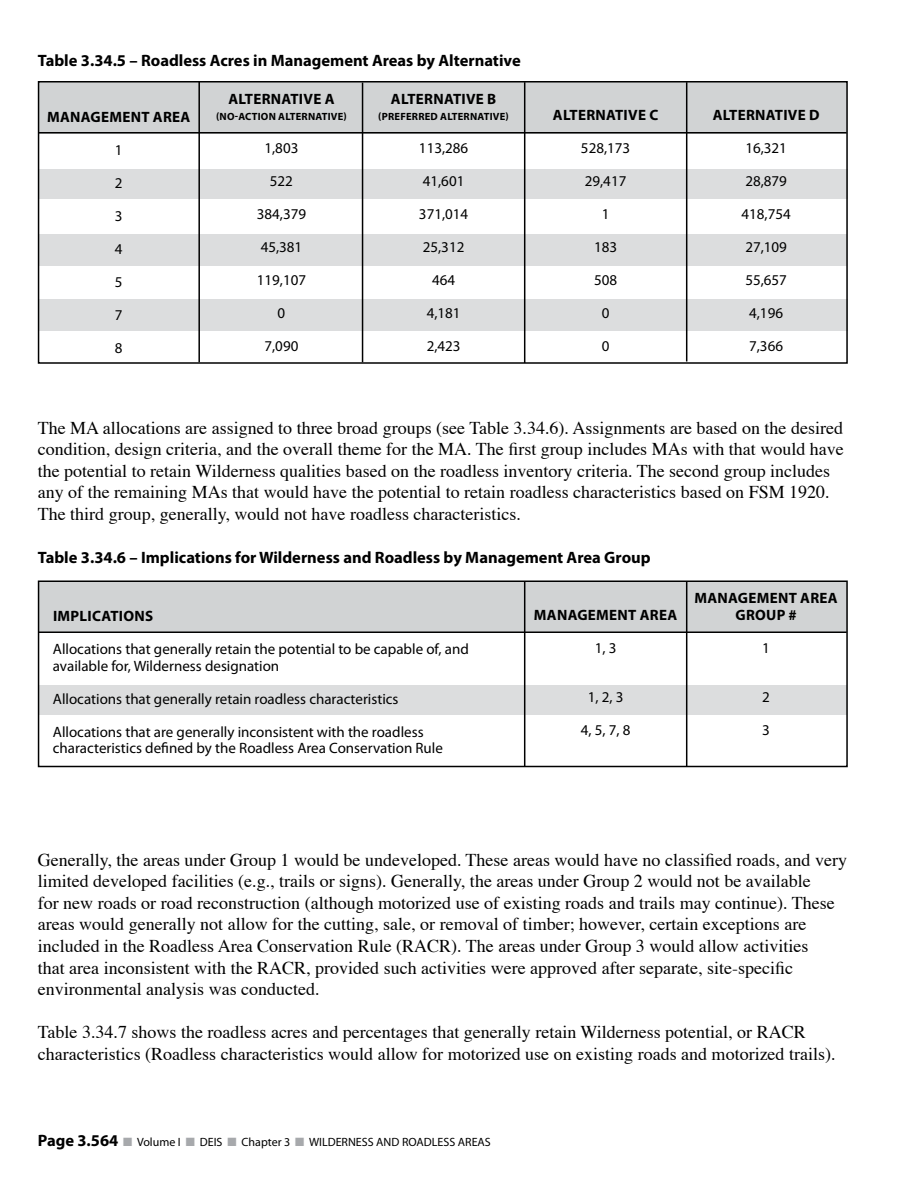
<style>
.page{position:relative;width:918px;height:1188px;background:#fff}
.page>*{position:absolute;margin:0;border:0;box-sizing:border-box;transform-origin:0 0}
.t1{font:18px/21.6px "Times";color:#000}
.t2{font:700 16.5px "Myriad Pro";color:#000}
.t3{font:15px/16.5px "Myriad Pro";color:#000}
.t4{font:700 15px "Myriad Pro";letter-spacing:.02em;color:#000}
.t5{font:12px "Myriad Pro";color:#000}
.t6{font:700 10.5px "Myriad Pro";letter-spacing:.02em;color:#000}
.s1{font-weight:700;font-size:16.5px}
.s2{color:#a7a9ac}
</style>
<div class="page">
<div style="left:39px;top:299px;width:809px;height:32px;background:#dcddde"></div>
<div style="left:39px;top:170px;width:809px;height:29px;background:#dcddde"></div>
<div style="left:39px;top:82px;width:808px;height:52px;background:#d1d3d4"></div>
<div style="left:38px;top:234px;width:809px;height:32px;background:#dcddde"></div>
<div style="left:38px;top:81px;width:810px;height:283px;border:2px solid #000"></div>
<hr style="left:39px;top:132px;width:808px;height:2px;background:#000">
<hr style="left:198px;top:82px;width:2px;height:280px;background:#000">
<hr style="left:362px;top:83px;width:1px;height:279px;background:#000">
<hr style="left:524px;top:82px;width:1px;height:281px;background:#000">
<hr style="left:686px;top:82px;width:1px;height:280px;background:#000">
<div style="left:38px;top:686px;width:809px;height:29px;background:#dcddde"></div>
<div style="left:39px;top:582px;width:808px;height:51px;background:#d1d3d4"></div>
<div style="left:38px;top:580px;width:810px;height:187px;border:2px solid #000"></div>
<hr style="left:39px;top:632px;width:808px;height:1px;background:#000">
<hr style="left:524px;top:582px;width:1px;height:184px;background:#000">
<hr style="left:686px;top:582px;width:1px;height:184px;background:#000">
<p class="t2" style="left:38px;top:50px;width:484px">TABLE 3.34.5 – ROADLESS ACRES IN MANAGEMENT AREAS BY ALTERNATIVE</p>
<p class="t4" style="left:47px;top:107px;width:23px">MANAGEMENT</p>
<p class="t4" style="left:153px;top:107px;width:20px">AREA</p>
<p class="t3" style="left:115px;top:141px;width:9px">1</p>
<p class="t3" style="left:115px;top:174px;width:9px">2</p>
<p class="t3" style="left:115px;top:207px;width:9px">3</p>
<p class="t3" style="left:115px;top:240px;width:9px">4</p>
<p class="t3" style="left:115px;top:273px;width:9px">5</p>
<p class="t3" style="left:115px;top:306px;width:9px">7</p>
<p class="t3" style="left:115px;top:339px;width:9px">8</p>
<p class="t4" style="left:228px;top:89px;width:19px">ALTERNATIVE</p>
<p class="t4" style="left:325px;top:89px;width:11px">A</p>
<p class="t6" style="left:216px;top:110px;width:36px">(NO-ACTION</p>
<p class="t6" style="left:278px;top:110px;width:14px">ALTERNATIVE</p>
<p class="t6" style="left:344px;top:110px;width:5px">)</p>
<p class="t3" style="left:265px;top:140px;width:35px">1,803</p>
<p class="t3" style="left:270px;top:173px;width:25px">522</p>
<p class="t3" style="left:257px;top:206px;width:51px">384,379</p>
<p class="t3" style="left:261px;top:239px;width:43px">45,381</p>
<p class="t3" style="left:257px;top:272px;width:51px">119,107</p>
<p class="t3" style="left:278px;top:305px;width:9px">0</p>
<p class="t3" style="left:265px;top:338px;width:35px">7,090</p>
<p class="t4" style="left:391px;top:89px;width:19px">ALTERNATIVE</p>
<p class="t4" style="left:487px;top:89px;width:11px">B</p>
<p class="t6" style="left:378px;top:110px;width:17px">(PREFERRED</p>
<p class="t6" style="left:440px;top:110px;width:14px">ALTERNATIVE</p>
<p class="t6" style="left:506px;top:110px;width:5px">)</p>
<p class="t3" style="left:419px;top:139px;width:51px">113,286</p>
<p class="t3" style="left:423px;top:172px;width:43px">41,601</p>
<p class="t3" style="left:419px;top:205px;width:51px">371,014</p>
<p class="t3" style="left:423px;top:238px;width:43px">25,312</p>
<p class="t3" style="left:432px;top:271px;width:25px">464</p>
<p class="t3" style="left:427px;top:304px;width:35px">4,181</p>
<p class="t3" style="left:427px;top:337px;width:35px">2,423</p>
<p class="t4" style="left:553px;top:105px;width:19px">ALTERNATIVE</p>
<p class="t4" style="left:649px;top:105px;width:10px">C</p>
<p class="t3" style="left:581px;top:139px;width:51px">528,173</p>
<p class="t3" style="left:585px;top:172px;width:43px">29,417</p>
<p class="t3" style="left:602px;top:205px;width:9px">1</p>
<p class="t3" style="left:594px;top:238px;width:25px">183</p>
<p class="t3" style="left:594px;top:271px;width:25px">508</p>
<p class="t3" style="left:602px;top:304px;width:9px">0</p>
<p class="t3" style="left:602px;top:337px;width:9px">0</p>
<p class="t4" style="left:713px;top:105px;width:19px">ALTERNATIVE</p>
<p class="t4" style="left:809px;top:105px;width:12px">D</p>
<p class="t3" style="left:745px;top:139px;width:43px">16,321</p>
<p class="t3" style="left:745px;top:172px;width:43px">28,879</p>
<p class="t3" style="left:741px;top:205px;width:51px">418,754</p>
<p class="t3" style="left:745px;top:238px;width:43px">27,109</p>
<p class="t3" style="left:745px;top:271px;width:43px">55,657</p>
<p class="t3" style="left:749px;top:304px;width:35px">4,196</p>
<p class="t3" style="left:749px;top:337px;width:35px">7,366</p>
<p class="t1" style="left:38px;top:415px;width:808px">The MA allocations are assigned to three broad groups (see Table 3.34.6). Assignments are based on the desired condition, design criteria, and the overall theme for the MA. The first group includes MAs with that would have the potential to retain Wilderness qualities based on the roadless inventory criteria. The second group includes any of the remaining MAs that would have the potential to retain roadless characteristics based on FSM 1920.<br>The third group, generally, would not have roadless characteristics.</p>
<p class="t2" style="left:38px;top:547px;width:614px">TABLE 3.34.6 – IMPLICATIONS FOR WILDERNESS AND ROADLESS BY MANAGEMENT AREA GROUP</p>
<p class="t4" style="left:53px;top:606px;width:15px">IMPLICATIONS</p>
<p class="t3" style="left:53px;top:640px;width:417px">Allocations that generally retain the potential to be capable of, and available for, Wilderness designation</p>
<p class="t3" style="left:53px;top:690px;width:347px">Allocations that generally retain roadless characteristics</p>
<p class="t3" style="left:53px;top:723px;width:392px">Allocations that are generally inconsistent with the roadless characteristics defined by the Roadless Area Conservation Rule</p>
<p class="t4" style="left:534px;top:605px;width:23px">MANAGEMENT</p>
<p class="t4" style="left:640px;top:605px;width:20px">AREA</p>
<p class="t3" style="left:595px;top:639px;width:23px">1, 3</p>
<p class="t3" style="left:588px;top:688px;width:37px">1, 2, 3</p>
<p class="t3" style="left:581px;top:721px;width:51px">4, 5, 7, 8</p>
<p class="t4" style="left:694px;top:588px;width:23px">MANAGEMENT</p>
<p class="t4" style="left:800px;top:588px;width:18px">AREA</p>
<p class="t4" style="left:736px;top:605px;width:20px">GROUP</p>
<p class="t4" style="left:789px;top:605px;width:10px">#</p>
<p class="t3" style="left:762px;top:639px;width:9px">1</p>
<p class="t3" style="left:762px;top:688px;width:9px">2</p>
<p class="t3" style="left:762px;top:721px;width:9px">3</p>
<p class="t1" style="left:38px;top:847px;width:811px">Generally, the areas under Group 1 would be undeveloped. These areas would have no classified roads, and very limited developed facilities (e.g., trails or signs). Generally, the areas under Group 2 would not be available<br>for new roads or road reconstruction (although motorized use of existing roads and trails may continue). These areas would generally not allow for the cutting, sale, or removal of timber; however, certain exceptions are included in the Roadless Area Conservation Rule (RACR). The areas under Group 3 would allow activities<br>that area inconsistent with the RACR, provided such activities were approved after separate, site-specific environmental analysis was conducted.</p>
<p class="t1" style="left:38px;top:1020px;width:799px">Table 3.34.7 shows the roadless acres and percentages that generally retain Wilderness potential, or RACR characteristics (Roadless characteristics would allow for motorized use on existing roads and motorized trails).</p>
<p class="t5" style="left:38px;top:1135px;width:455px"><span class="s1">PAGE 3.564</span> <span class="s2">■</span> Volume I <span class="s2">■</span> DEIS <span class="s2">■</span> Chapter 3 <span class="s2">■</span> WILDERNESS AND ROADLESS AREAS</p>
</div>
